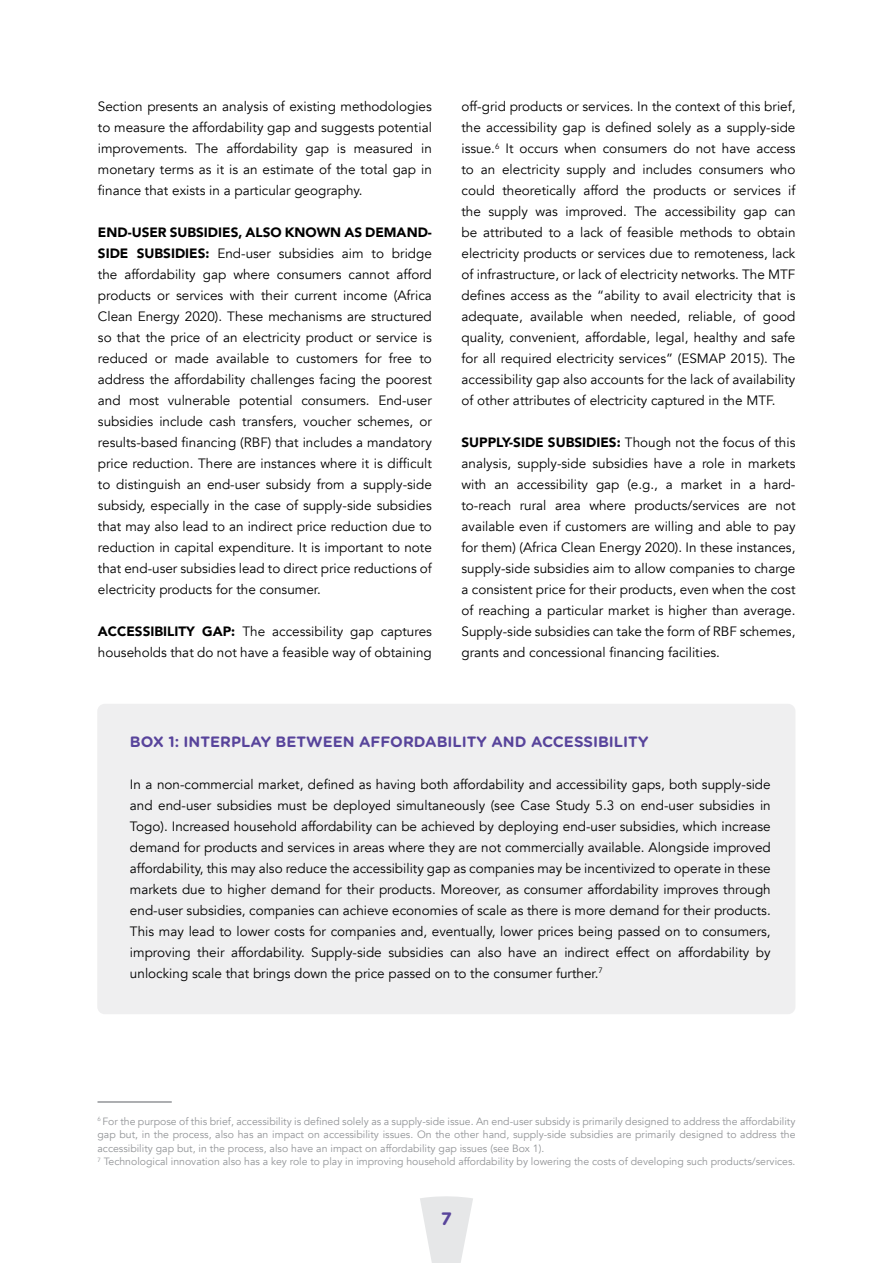
<style>
.page{position:relative;width:893px;height:1263px;background:#fff}
.page>*{position:absolute;margin:0;border:0;box-sizing:border-box;transform-origin:0 0}
.t1{font:700 18px "Gotham Rounded";color:#58449b}
.t2{font:700 15px "Gotham Rounded";color:#58449b}
.t3{font:13.5px/21px "Avenir";color:#000;text-align:justify}
.t4{font:10.5px/13.5px "Avenir";color:#939598}
.s1{font-weight:900}
</style>
<div class="page">
<svg style="left:420px;top:1196px;width:53px;height:67px"></svg>
<div style="left:97px;top:704px;width:698px;height:310px;background:#efeff0;border-radius:8px"></div>
<hr style="left:98px;top:1101px;width:74px;height:2px;background:#939598">
<p class="t3" style="left:98px;top:96px;width:335px">Section presents an analysis of existing methodologies to measure the affordability gap and suggests potential improvements. The affordability gap is measured in monetary terms as it is an estimate of the total gap in finance that exists in a particular geography.</p>
<p class="t3" style="left:98px;top:222px;width:335px"><span class="s1">END-USER SUBSIDIES, ALSO KNOWN AS DEMAND-SIDE SUBSIDIES:</span> End-user subsidies aim to bridge the affordability gap where consumers cannot afford products or services with their current income (Africa Clean Energy 2020). These mechanisms are structured so that the price of an electricity product or service is reduced or made available to customers for free to address the affordability challenges facing the poorest and most vulnerable potential consumers. End-user subsidies include cash transfers, voucher schemes, or results-based financing (RBF) that includes a mandatory price reduction. There are instances where it is difficult to distinguish an end-user subsidy from a supply-side subsidy, especially in the case of supply-side subsidies that may also lead to an indirect price reduction due to reduction in capital expenditure. It is important to note that end-user subsidies lead to direct price reductions of electricity products for the consumer.</p>
<p class="t3" style="left:98px;top:621px;width:335px"><span class="s1">ACCESSIBILITY GAP:</span> The accessibility gap captures households that do not have a feasible way of obtaining</p>
<p class="t3" style="left:461px;top:96px;width:336px">off-grid products or services. In the context of this brief, the accessibility gap is defined solely as a supply-side issue.<sup>6</sup> It occurs when consumers do not have access to an electricity supply and includes consumers who could theoretically afford the products or services if the supply was improved. The accessibility gap can be attributed to a lack of feasible methods to obtain electricity products or services due to remoteness, lack of infrastructure, or lack of electricity networks. The MTF defines access as the “ability to avail electricity that is adequate, available when needed, reliable, of good quality, convenient, affordable, legal, healthy and safe for all required electricity services” (ESMAP 2015). The accessibility gap also accounts for the lack of availability of other attributes of electricity captured in the MTF.</p>
<p class="t3" style="left:461px;top:432px;width:335px"><span class="s1">SUPPLY-SIDE SUBSIDIES:</span> Though not the focus of this analysis, supply-side subsidies have a role in markets with an accessibility gap (e.g., a market in a hard&shy;to-reach rural area where products/services are not available even if customers are willing and able to pay for them) (Africa Clean Energy 2020). In these instances, supply-side subsidies aim to allow companies to charge a consistent price for their products, even when the cost of reaching a particular market is higher than average.<br>Supply-side subsidies can take the form of RBF schemes, grants and concessional financing facilities.</p>
<p class="t2" style="left:130px;top:731px;width:520px">BOX 1: INTERPLAY BETWEEN AFFORDABILITY AND ACCESSIBILITY</p>
<p class="t3" style="left:130px;top:774px;width:642px">In a non-commercial market, defined as having both affordability and accessibility gaps, both supply-side and end-user subsidies must be deployed simultaneously (see Case Study 5.3 on end-user subsidies in Togo). Increased household affordability can be achieved by deploying end-user subsidies, which increase demand for products and services in areas where they are not commercially available. Alongside improved affordability, this may also reduce the accessibility gap as companies may be incentivized to operate in these markets due to higher demand for their products. Moreover, as consumer affordability improves through end-user subsidies, companies can achieve economies of scale as there is more demand for their products.<br>This may lead to lower costs for companies and, eventually, lower prices being passed on to consumers, improving their affordability. Supply-side subsidies can also have an indirect effect on affordability by unlocking scale that brings down the price passed on to the consumer further.<sup>7</sup></p>
<p class="t4" style="left:97px;top:1115px;width:699px"><sup>6</sup> For the purpose of this brief, accessibility is defined solely as a supply-side issue. An end-user subsidy is primarily designed to address the affordability gap but, in the process, also has an impact on accessibility issues. On the other hand, supply-side subsidies are primarily designed to address the accessibility gap but, in the process, also have an impact on affordability gap issues (see Box 1).<br><sup>7</sup> Technological innovation also has a key role to play in improving household affordability by lowering the costs of developing such products/services.</p>
<h1 class="t1" style="left:441px;top:1205px;width:13px">7</h1>
</div>
